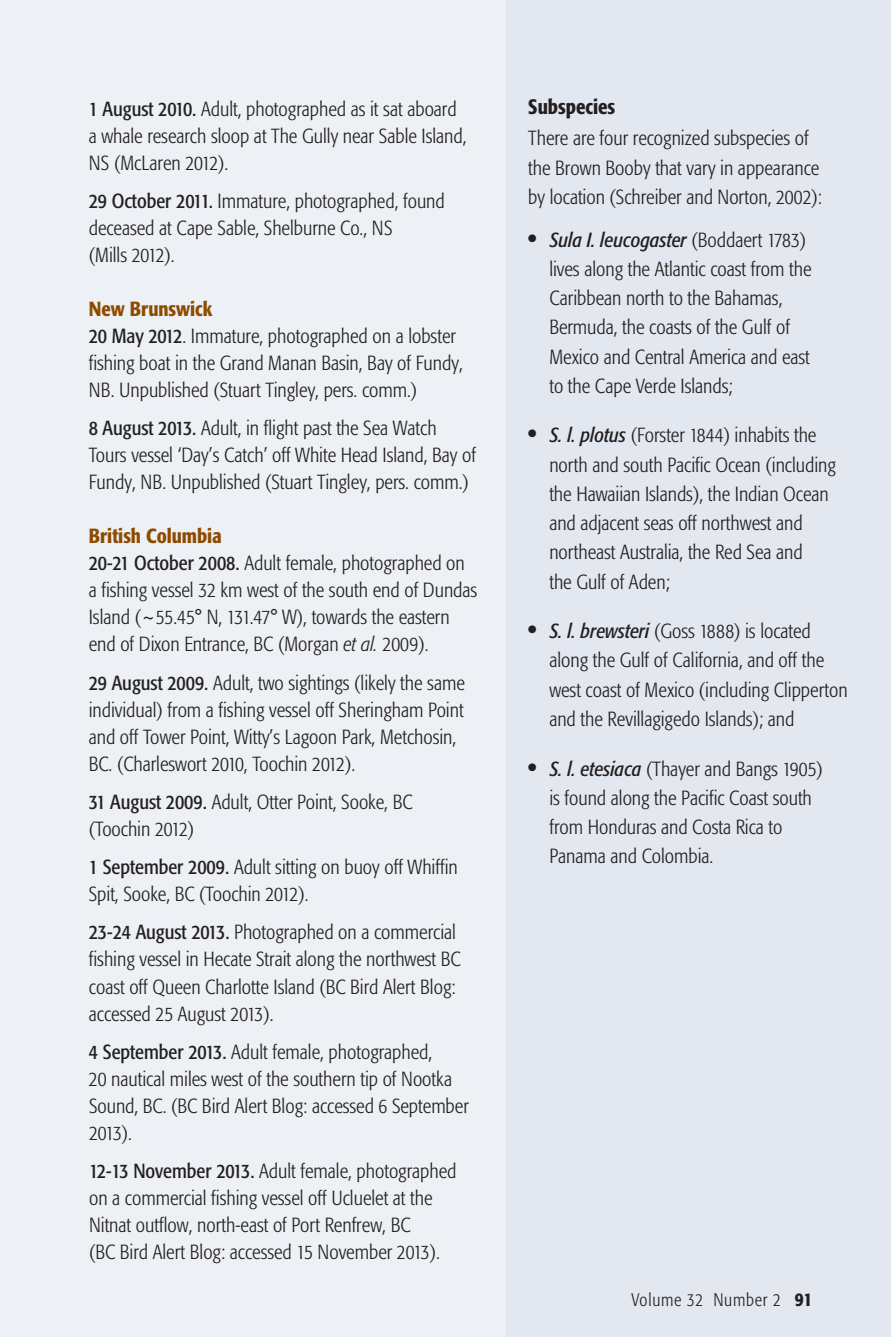
<style>
.page{position:relative;width:891px;height:1337px;background:#fff}
.page>*{position:absolute;margin:0;border:0;box-sizing:border-box;transform-origin:0 0}
.t1{font:500 condensed 20.7px "Formata";color:#231f20}
.t2{font:300 condensed 20.25px/27px "Formata";color:#231f20}
.t3{font:300 condensed 18px "Formata";letter-spacing:.045em;color:#231f20}
.s1{font-weight:400}
.s2{font-weight:500;color:#8e4b00}
.s3{font-style:italic}
.s4{font-weight:500;font-size:24.75px}
.s5{font-weight:400;font-style:italic}
.s6{font-weight:500;font-size:19.12px}
</style>
<div class="page">
<div style="left:0;top:0;width:514px;height:1336px;background:#edf0f5"></div>
<div style="left:506px;top:0;width:385px;height:1336px;background:#e3e7ef"></div>
<p class="t2" style="left:89px;top:97px;width:379px"><span class="s1">1 August 2010.</span> Adult, photographed as it sat aboard a whale research sloop at The Gully near Sable Island,<br>NS (McLaren 2012).</p>
<p class="t2" style="left:89px;top:189px;width:358px"><span class="s1">29 October 2011.</span> Immature, photographed, found deceased at Cape Sable, Shelburne Co., NS<br>(Mills 2012).</p>
<p class="t2" style="left:89px;top:297px;width:376px"><span class="s2">New Brunswick<br></span><span class="s1">20 May 2012</span>. Immature, photographed on a lobster fishing boat in the Grand Manan Basin, Bay of Fundy, NB. Unpublished (Stuart Tingley, pers. comm.)</p>
<p class="t2" style="left:89px;top:416px;width:389px"><span class="s1">8 August 2013.</span> Adult, in flight past the Sea Watch<br>Tours vessel ‘Day’s Catch’ off White Head Island, Bay of<br>Fundy, NB. Unpublished (Stuart Tingley, pers. comm.)</p>
<p class="t2" style="left:89px;top:524px;width:390px"><span class="s2">British Columbia<br></span><span class="s1">20-21 October 2008.</span> Adult female, photographed on a fishing vessel 32 km west of the south end of Dundas Island (~55.45° N, 131.47° W), towards the eastern end of Dixon Entrance, BC (Morgan <span class="s3">et al.</span> 2009).</p>
<p class="t2" style="left:89px;top:670px;width:378px"><span class="s1">29 August 2009.</span> Adult, two sightings (likely the same individual) from a fishing vessel off Sheringham Point and off Tower Point, Witty’s Lagoon Park, Metchosin, BC. (Charleswort 2010, Toochin 2012).</p>
<p class="t2" style="left:89px;top:790px;width:325px"><span class="s1">31 August 2009.</span> Adult, Otter Point, Sooke, BC (Toochin 2012)</p>
<p class="t2" style="left:89px;top:855px;width:370px"><span class="s1">1 September 2009.</span> Adult sitting on buoy off Whiffin<br>Spit, Sooke, BC (Toochin 2012).</p>
<p class="t2" style="left:89px;top:920px;width:373px"><span class="s1">23-24 August 2013.</span> Photographed on a commercial fishing vessel in Hecate Strait along the northwest BC coast off Queen Charlotte Island (BC Bird Alert Blog: accessed 25 August 2013).</p>
<p class="t2" style="left:89px;top:1039px;width:381px"><span class="s1">4 September 2013.</span> Adult female, photographed,<br>20 nautical miles west of the southern tip of Nootka Sound, BC. (BC Bird Alert Blog: accessed 6 September 2013).</p>
<p class="t2" style="left:89px;top:1159px;width:369px"><span class="s1">12-13 November 2013.</span> Adult female, photographed on a commercial fishing vessel off Ucluelet at the Nitnat outflow, north-east of Port Renfrew, BC<br>(BC Bird Alert Blog: accessed 15 November 2013).</p>
<p class="t1" style="left:528px;top:98px;width:89px">Subspecies</p>
<p class="t2" style="left:528px;top:125px;width:295px;line-height:29.2px">There are four recognized subspecies of the Brown Booby that vary in appearance by location (Schreiber and Norton, 2002):</p>
<p class="t2" style="left:549px;top:226px;width:264px;line-height:29.2px;text-indent:-21px"><span class="s4">•</span> <span class="s5">Sula I. leucogaster</span> (Boddaert 1783) lives along the Atlantic coast from the Caribbean north to the Bahamas, Bermuda, the coasts of the Gulf of Mexico and Central America and east to the Cape Verde Islands;</p>
<p class="t2" style="left:549px;top:422px;width:288px;line-height:29.2px;text-indent:-21px"><span class="s4">•</span> <span class="s5">S. l. plotus</span> (Forster 1844) inhabits the north and south Pacific Ocean (including the Hawaiian Islands), the Indian Ocean and adjacent seas off northwest and northeast Australia, the Red Sea and<br>the Gulf of Aden;</p>
<p class="t2" style="left:549px;top:618px;width:300px;line-height:29.2px;text-indent:-21px"><span class="s4">•</span> <span class="s5">S. l. brewsteri</span> (Goss 1888) is located along the Gulf of California, and off the west coast of Mexico (including Clipperton and the Revillagigedo Islands); and</p>
<p class="t2" style="left:549px;top:755px;width:275px;line-height:29.2px;text-indent:-21px"><span class="s4">•</span> <span class="s5">S. l. etesiaca</span> (Thayer and Bangs 1905) is found along the Pacific Coast south from Honduras and Costa Rica to<br>Panama and Colombia.</p>
<p class="t3" style="left:632px;top:1292px;width:182px">Volume 32 Number 2 <span class="s6">91</span></p>
</div>
